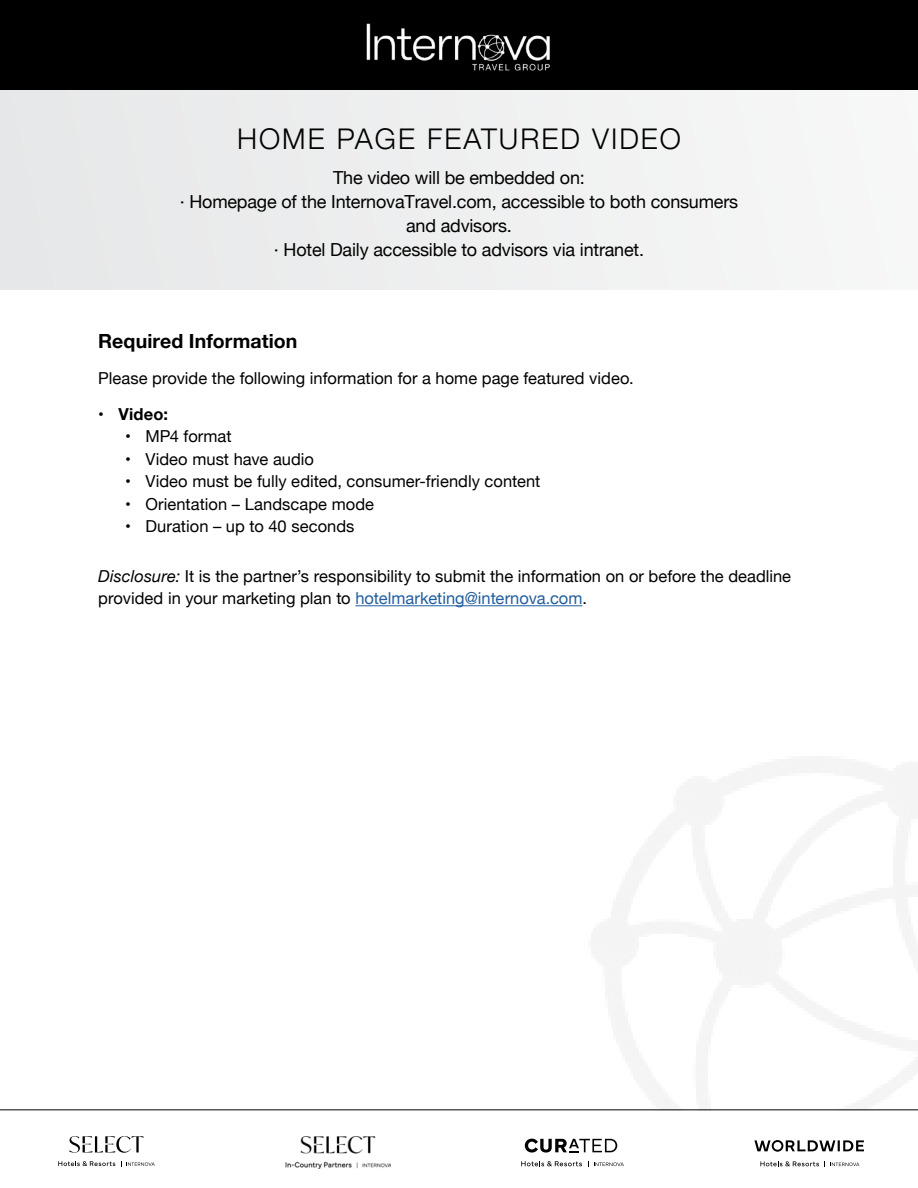
<style>
.page{position:relative;width:918px;height:1188px;background:#fff}
.page>*{position:absolute;margin:0;border:0;box-sizing:border-box;transform-origin:0 0}
.t1{font:300 28.5px "Helvetica Neue";letter-spacing:.07em;color:#000}
.t2{font:700 19.5px "Helvetica Neue";letter-spacing:.005em;color:#000}
.t3{font:18px/24px "Helvetica Neue";letter-spacing:-.01em;color:#000;text-align:center}
.t4{font:16.5px/22.5px "Helvetica Neue";color:#000}
.t5{font:700 16.5px "Helvetica Neue";letter-spacing:.01em;color:#000}
.s1{font-style:italic}
.s2{color:#215e9e}
</style>
<div class="page">
<div style="left:0;top:90px;width:918px;height:200px;background:#efeff0"></div>
<div style="left:0;top:0;width:918px;height:89px;background:#000"></div>
<img style="left:366px;top:23px;width:184px;height:48px">
<hr style="left:355px;top:605px;width:228px;height:1px;background:#215e9e">
<hr style="left:0;top:1110px;width:918px;height:1px;background:#000">
<img style="left:583px;top:756px;width:335px;height:354px">
<svg style="left:58px;top:1161px;width:57px;height:5px"></svg>
<svg style="left:121px;top:1161px;width:34px;height:6px"></svg>
<svg style="left:69px;top:1136px;width:75px;height:17px"></svg>
<img style="left:285px;top:1136px;width:106px;height:32px">
<svg style="left:521px;top:1161px;width:61px;height:5px"></svg>
<svg style="left:588px;top:1161px;width:36px;height:6px"></svg>
<svg style="left:525px;top:1139px;width:92px;height:14px"></svg>
<svg style="left:760px;top:1161px;width:59px;height:5px"></svg>
<svg style="left:830px;top:1162px;width:29px;height:5px"></svg>
<svg style="left:754px;top:1140px;width:110px;height:12px"></svg>
<h1 class="t1" style="left:237px;top:116px;width:445px">HOME PAGE FEATURED VIDEO</h1>
<p class="t3" style="left:180px;top:167px;width:560px">The video will be embedded on:<br>· Homepage of the InternovaTravel.com, accessible to both consumers and advisors.<br>· Hotel Daily accessible to advisors via intranet.</p>
<p class="t2" style="left:98px;top:325px;width:201px">Required Information</p>
<p class="t4" style="left:98px;top:367px;width:537px">Please provide the following information for a home page featured video.</p>
<p class="t5" style="left:98px;top:401px;width:71px">• Video:</p>
<p class="t4" style="left:125px;top:426px;width:108px">• MP4 format</p>
<p class="t4" style="left:125px;top:448px;width:190px">• Video must have audio</p>
<p class="t4" style="left:125px;top:471px;width:417px">• Video must be fully edited, consumer-friendly content</p>
<p class="t4" style="left:125px;top:493px;width:250px">• Orientation – Landscape mode</p>
<p class="t4" style="left:125px;top:516px;width:231px">• Duration – up to 40 seconds</p>
<p class="t4" style="left:98px;top:565px;width:694px"><span class="s1">Disclosure:</span> It is the partner’s responsibility to submit the information on or before the deadline provided in your marketing plan to <span class="s2">hotelmarketing@internova.com</span>.</p>
</div>
